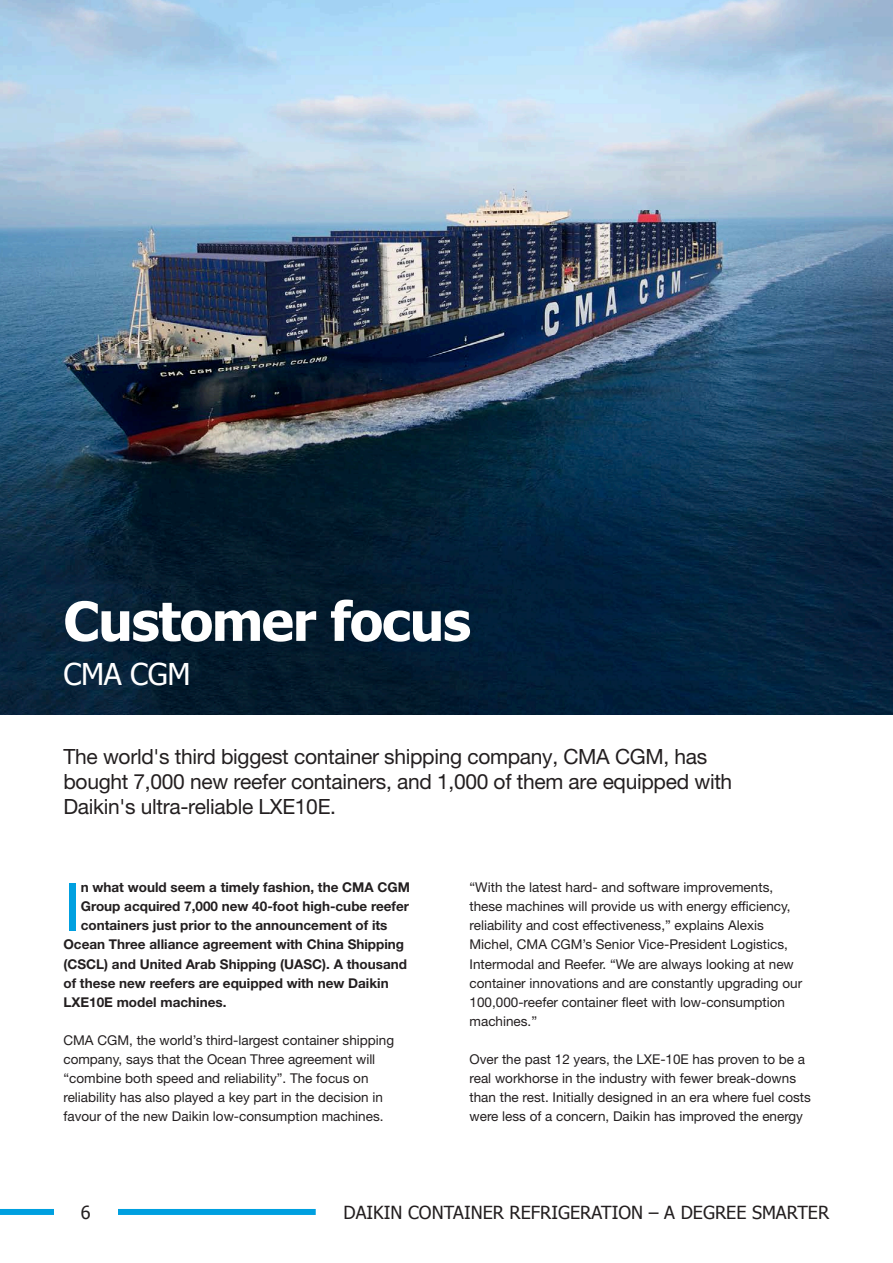
<style>
.page{position:relative;width:893px;height:1263px;background:#fff}
.page>*{position:absolute;margin:0;border:0;box-sizing:border-box;transform-origin:0 0}
.body_drop_cap{font:66.9px "Helvetica Neue LT Std";color:#00a0e0}
.Non_base_grid_aligne{font:700 54px "Tahoma";letter-spacing:-.02em;color:#fff}
.haedline_small{font:30px "Tahoma";letter-spacing:-.015em;color:#fff}
.haedline_small-2{font:21px/25.2px "Helvetica Neue LT Std";letter-spacing:-.015em;color:#231f20}
.t1{font:18px "Tahoma";color:#231f20}
.body{font:13.5px/19px "Helvetica Neue LT Std";color:#231f20}
.body_drop_cap-2{font:700 13.5px "Helvetica Neue LT Std";color:#231f20}
</style>
<div class="page">
<div style="left:0;top:1209px;width:316px;height:6px;background:#00a0e0"></div>
<div style="left:54px;top:1205px;width:64px;height:41px;background:#fff"></div>
<img style="left:0;top:0;width:893px;height:714px">
<p class="Non_base_grid_aligne" style="left:63px;top:583px;width:409px">Customer focus</p>
<p class="haedline_small" style="left:63px;top:654px;width:128px">CMA CGM</p>
<p class="haedline_small-2" style="left:63px;top:743px;width:670px">The world's third biggest container shipping company, CMA CGM, has bought 7,000 new reefer containers, and 1,000 of them are equipped with<br>Daikin's ultra-reliable LXE10E.</p>
<p class="body_drop_cap" style="left:63px;top:867px;width:19px">I</p>
<p class="body_drop_cap-2" style="left:81px;top:879px;width:331px">n what would seem a timely fashion, the CMA CGM</p>
<p class="body_drop_cap-2" style="left:81px;top:898px;width:330px">Group acquired 7,000 new 40-foot high-cube reefer</p>
<p class="body_drop_cap-2" style="left:81px;top:917px;width:308px">containers just prior to the announcement of its</p>
<p class="body_drop_cap-2" style="left:63px;top:936px;width:342px">Ocean Three alliance agreement with China Shipping</p>
<p class="body_drop_cap-2" style="left:63px;top:955px;width:345px">(CSCL) and United Arab Shipping (UASC). A thousand</p>
<p class="body_drop_cap-2" style="left:63px;top:974px;width:327px">of these new reefers are equipped with new Daikin</p>
<p class="body_drop_cap-2" style="left:63px;top:993px;width:164px">LXE10E model machines.</p>
<p class="body" style="left:63px;top:1030px;width:332px">CMA CGM, the world’s third-largest container shipping company, says that the Ocean Three agreement will “combine both speed and reliability”. The focus on reliability has also played a key part in the decision in favour of the new Daikin low-consumption machines.</p>
<p class="body" style="left:470px;top:878px;width:334px">“With the latest hard- and software improvements, these machines will provide us with energy efficiency, reliability and cost effectiveness,” explains Alexis Michel, CMA CGM’s Senior Vice-President Logistics, Intermodal and Reefer. “We are always looking at new container innovations and are constantly upgrading our 100,000-reefer container fleet with low-consumption machines.”</p>
<p class="body" style="left:470px;top:1049px;width:343px">Over the past 12 years, the LXE-10E has proven to be a real workhorse in the industry with fewer break-downs than the rest. Initially designed in an era where fuel costs were less of a concern, Daikin has improved the energy</p>
<h3 class="t1" style="left:81px;top:1200px;width:11px">6</h3>
<h3 class="t1" style="left:343px;top:1200px;width:487px">DAIKIN CONTAINER REFRIGERATION – A DEGREE SMARTER</h3>
</div>
